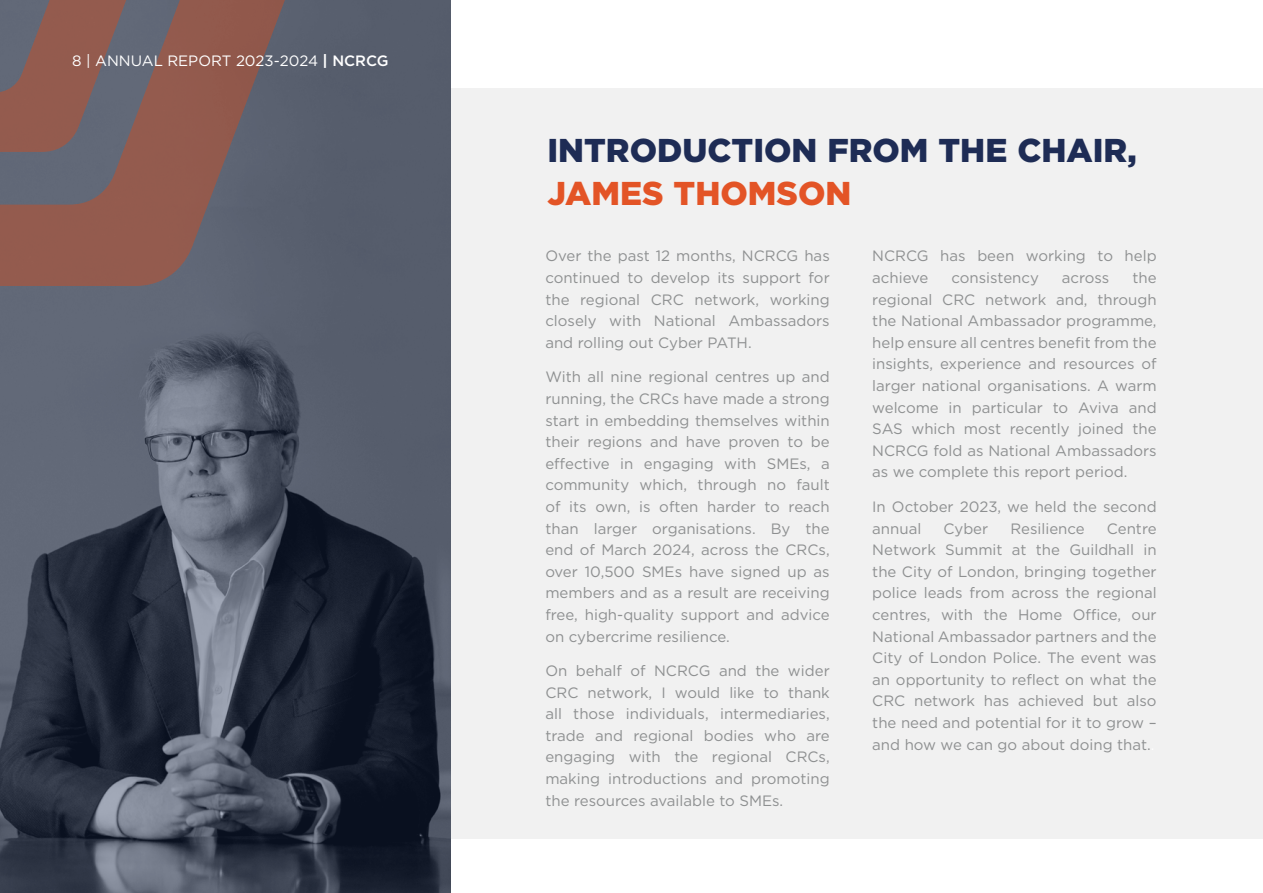
<style>
.page{position:relative;width:1263px;height:893px;background:#fff}
.page>*{position:absolute;margin:0;border:0;box-sizing:border-box;transform-origin:0 0}
.Headings{font:900 33px/42.2px "Gotham";color:#1e2c55}
.Main_Body{font:15px/21.6px "Gotham";color:#8e9091;text-align:justify}
.Main_Body-2{font:15px "Gotham";color:#fff}
.s1{font-weight:700}
.s2{font-weight:500}
.s3{color:#e35426}
.s4{color:#fff}
</style>
<div class="page">
<svg style="left:0;top:0;width:451px;height:893px;background:#454c5b"></svg>
<div style="left:451px;top:88px;width:812px;height:751px;background:#ebebeb"></div>
<svg style="left:0;top:0;width:293px;height:286px;background:#7c5e5d"></svg>
<svg style="left:0;top:0;width:133px;height:152px;background:#7f605f"></svg>
<p class="Main_Body-2" style="left:72px;top:51px;width:318px">8 | ANNUAL REPORT 2023-2024 <span class="s1">|</span> <span class="s2">NCRCG</span></p>
<p class="Headings" style="left:547px;top:129px;width:591px">INTRODUCTION FROM THE CHAIR,<br><span class="s3">JAMES THOMSON</span></p>
<p class="Main_Body" style="left:545px;top:245px;width:286px">Over the past 12 months, NCRCG has continued to develop its support for the regional CRC network, working closely with National Ambassadors and rolling out Cyber PATH.</p>
<p class="Main_Body" style="left:545px;top:366px;width:286px">With all nine regional centres up and running, the CRCs have made a strong start in embedding themselves within their regions and have proven to be effective in engaging with SMEs, a community which, through no fault of its own, is often harder to reach than larger organisations. By the end of March 2024, across the CRCs, over 10,500 SMEs have signed up as members and as a result are receiving free, high-quality support and advice on cybercrime resilience.</p>
<p class="Main_Body" style="left:545px;top:660px;width:286px">On behalf of NCRCG and the wider CRC network, I would like to thank all those individuals, intermediaries, trade and regional bodies who are engaging with the regional CRCs, making introductions and promoting the resources available to SMEs.</p>
<p class="Main_Body" style="left:872px;top:245px;width:286px">NCRCG has been working to help achieve</p>
<p class="Main_Body" style="left:872px;top:267px;width:286px;text-indent:260px">the regional CRC network and, through the National Ambassador programme, help ensure all centres benefit from the insights, experience and resources of larger national organisations. A warm welcome in particular to Aviva and SAS which most recently joined the NCRCG fold as National Ambassadors as we complete this report period.</p>
<p class="Main_Body" style="left:872px;top:495px;width:286px">In October 2023, we held the second annual</p>
<p class="Main_Body" style="left:951px;top:267px;width:89px">consistency</p>
<p class="Main_Body" style="left:1062px;top:267px;width:49px">across</p>
<p class="Main_Body" style="left:943px;top:517px;width:46px">Cyber</p>
<p class="Main_Body" style="left:1010px;top:517px;width:76px">Resilience</p>
<p class="Main_Body" style="left:872px;top:517px;width:286px;text-indent:235px">Centre Network Summit at the Guildhall in the City of London, bringing together police leads from across the regional centres, with the Home Office, our National Ambassador partners and the City of London Police. The event was an opportunity to reflect on what the CRC network has achieved but also the need and potential for it to grow – and how we can go about doing that.<span class="s4">.</span></p>
</div>
